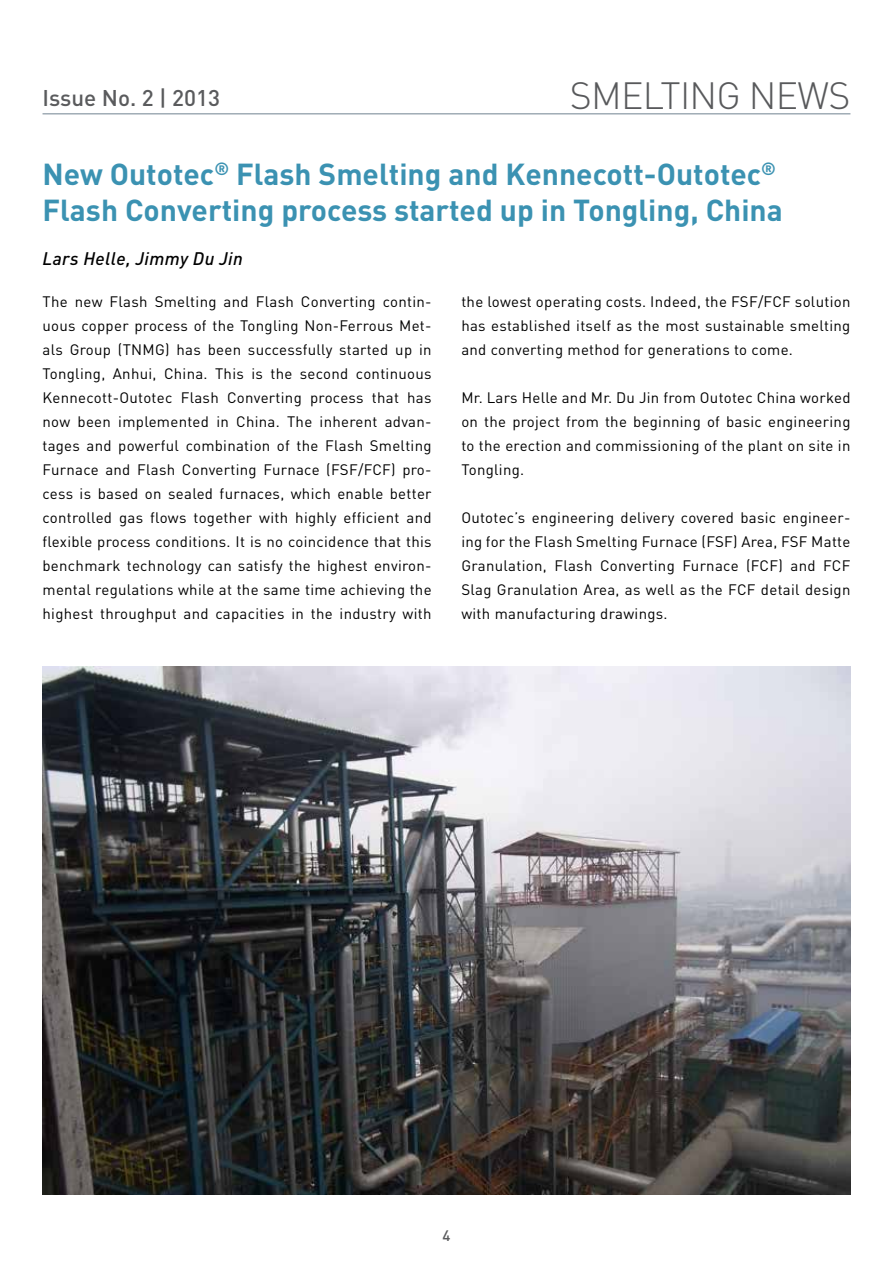
<style>
.page{position:relative;width:893px;height:1263px;background:#fff}
.page>*{position:absolute;margin:0;border:0;box-sizing:border-box;transform-origin:0 0}
.t1{font:300 37.5px "DIN Pro";letter-spacing:-.02em;color:#58595b}
.t2{font:700 30px/36px "DIN Pro";color:#3b92b2}
.t3{font:500 22.5px "DIN Pro";color:#5a5b5d}
.t4{font:italic 500 18px "DIN Pro";letter-spacing:.02em;color:#000}
.t5{font:15px/24px "DIN Pro";letter-spacing:.02em;color:#000;text-align:justify}
.t6{font:500 15px "DIN Pro";color:#5a5b5d}
</style>
<div class="page">
<hr style="left:43px;top:113px;width:807px;height:2px;background:#a0acb5">
<img style="left:43px;top:667px;width:807px;height:528px">
<h3 class="t3" style="left:43px;top:83px;width:179px">Issue No. 2 | 2013</h3>
<h1 class="t1" style="left:570px;top:70px;width:282px">SMELTING NEWS</h1>
<h2 class="t2" style="left:43px;top:155px;width:742px">New Outotec<sup>®</sup> Flash Smelting and Kennecott-Outotec<sup>®<br></sup>Flash Converting process started up in Tongling, China</h2>
<p class="t4" style="left:43px;top:247px;width:202px">Lars Helle, Jimmy Du Jin</p>
<p class="t5" style="left:43px;top:288px;width:391px">The new Flash Smelting and Flash Converting contin&shy;uous copper process of the Tongling Non-Ferrous Met&shy;als Group (TNMG) has been successfully started up in Tongling, Anhui, China. This is the second continuous Kennecott-Outotec Flash Converting process that has now been implemented in China. The inherent advan&shy;tages and powerful combination of the Flash Smelting Furnace and Flash Converting Furnace (FSF/FCF) pro&shy;cess is based on sealed furnaces, which enable better controlled gas flows together with highly efficient and flexible process conditions. It is no coincidence that this benchmark technology can satisfy the highest environ&shy;mental regulations while at the same time achieving the highest throughput and capacities in the industry with</p>
<p class="t5" style="left:461px;top:288px;width:391px">the lowest operating costs. Indeed, the FSF/FCF solution has established itself as the most sustainable smelting and converting method for generations to come.</p>
<p class="t5" style="left:461px;top:384px;width:391px">Mr. Lars Helle and Mr. Du Jin from Outotec China worked on the project from the beginning of basic engineering to the erection and commissioning of the plant on site in Tongling.</p>
<p class="t5" style="left:461px;top:504px;width:391px">Outotec’s engineering delivery covered basic engineer&shy;ing for the Flash Smelting Furnace (FSF) Area, FSF Matte Granulation, Flash Converting Furnace (FCF) and FCF Slag Granulation Area, as well as the FCF detail design with manufacturing drawings.</p>
<p class="t6" style="left:442px;top:1225px;width:9px">4</p>
</div>
